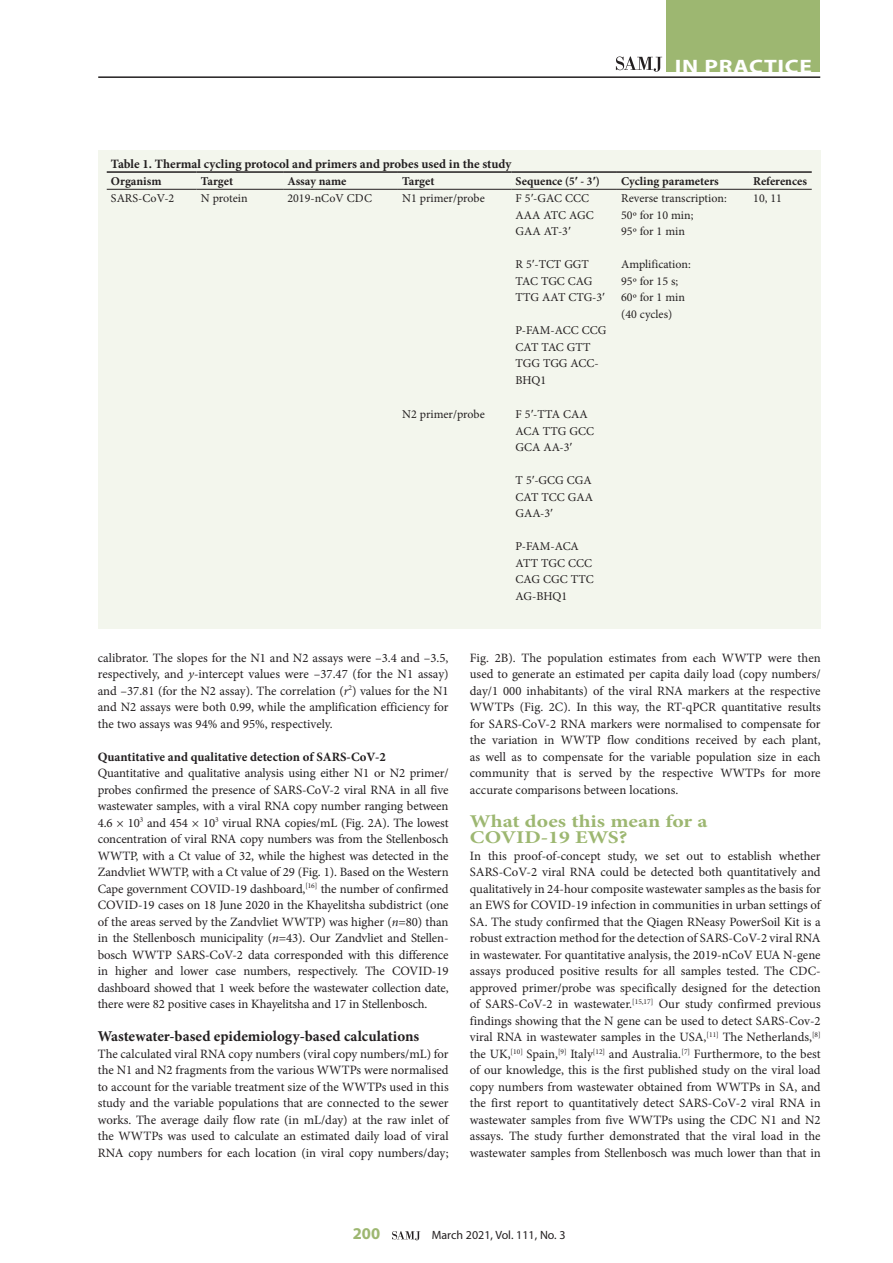
<style>
.page{position:relative;width:893px;height:1263px;background:#fff}
.page>*{position:absolute;margin:0;border:0;box-sizing:border-box;transform-origin:0 0}
.t1{font:700 19.5px "Myriad Pro";letter-spacing:.03em;color:#fff;scale:1.2 1}
.B_HEAD{font:700 18px/16.5px "Minion Pro";color:#9db771;scale:1.2 1}
.t2{font:700 16.5px "Myriad Pro";color:#9db771}
.C_HEAD{font:700 15px "Minion Pro";letter-spacing:.005em;color:#231f20}
.BODY_TEXT_1ST_PARAGR{font:12.75px/16.5px "Minion Pro";letter-spacing:-.005em;color:#231f20;text-align:justify}
.TABLE_HEAD{font:700 12.75px "Minion Pro";color:#231f20}
.D_HEAD{font:700 12.75px "Minion Pro";color:#231f20}
.TABLE_COPY{font:12px/16.5px "Minion Pro";color:#231f20}
.TABLE_FIELD_NAME{font:700 12px "Minion Pro";color:#231f20}
.t3{font:12px "Myriad Pro";color:#231f20}
.s1{font-stretch:condensed}
.s2{font-family:"Times New Roman"}
.s3{font-style:italic}
</style>
<div class="page">
<svg style="left:392px;top:1231px;width:28px;height:9px"></svg>
<hr style="left:98px;top:76px;width:722px;height:2px;background:#231f20">
<div style="left:667px;top:0;width:153px;height:72px;background:#9db771"></div>
<svg style="left:616px;top:57px;width:46px;height:15px"></svg>
<div style="left:98px;top:150px;width:722px;height:479px;background:#f3f6ed"></div>
<hr style="left:107px;top:171px;width:90px;height:2px;background:#231f20">
<hr style="left:197px;top:171px;width:86px;height:2px;background:#231f20">
<hr style="left:283px;top:171px;width:115px;height:2px;background:#231f20">
<hr style="left:398px;top:171px;width:113px;height:2px;background:#231f20">
<hr style="left:511px;top:171px;width:106px;height:2px;background:#231f20">
<hr style="left:617px;top:171px;width:132px;height:2px;background:#231f20">
<hr style="left:749px;top:171px;width:63px;height:2px;background:#231f20">
<hr style="left:107px;top:189px;width:90px;height:1px;background:#231f20">
<hr style="left:197px;top:189px;width:86px;height:1px;background:#231f20">
<hr style="left:283px;top:189px;width:115px;height:1px;background:#231f20">
<hr style="left:398px;top:189px;width:113px;height:1px;background:#231f20">
<hr style="left:511px;top:189px;width:106px;height:1px;background:#231f20">
<hr style="left:617px;top:189px;width:132px;height:1px;background:#231f20">
<hr style="left:749px;top:189px;width:63px;height:1px;background:#231f20">
<h1 class="t1" style="left:675px;top:54px;width:116px">IN PRACTICE</h1>
<p class="TABLE_HEAD" style="left:111px;top:155px;width:402px">Table 1. Thermal cycling protocol and primers and probes used in the study</p>
<p class="TABLE_FIELD_NAME" style="left:111px;top:173px;width:52px">Organism</p>
<p class="TABLE_FIELD_NAME" style="left:201px;top:173px;width:34px">Target</p>
<p class="TABLE_FIELD_NAME" style="left:287px;top:173px;width:61px">Assay name</p>
<p class="TABLE_FIELD_NAME" style="left:402px;top:173px;width:34px">Target</p>
<p class="TABLE_FIELD_NAME" style="left:516px;top:173px;width:86px">Sequence <span class="s1">(5</span><span class="s2">′</span> <span class="s1">- 3</span><span class="s2">′</span><span class="s1">)</span></p>
<p class="TABLE_FIELD_NAME" style="left:621px;top:173px;width:99px">Cycling parameters</p>
<p class="TABLE_FIELD_NAME" style="left:753px;top:173px;width:55px">References</p>
<p class="TABLE_COPY" style="left:111px;top:190px;width:65px">SARS-CoV-2</p>
<p class="TABLE_COPY" style="left:201px;top:190px;width:48px">N protein</p>
<p class="TABLE_COPY" style="left:287px;top:190px;width:86px">2019-nCoV CDC</p>
<p class="TABLE_COPY" style="left:402px;top:190px;width:84px">N1 primer/probe</p>
<p class="TABLE_COPY" style="left:516px;top:190px;width:80px">F 5<span class="s2">′</span>-GAC CCC<br>AAA ATC AGC<br>GAA AT-3<span class="s2">′</span></p>
<p class="TABLE_COPY" style="left:516px;top:256px;width:91px">R 5<span class="s2">′</span>-TCT GGT<br>TAC TGC CAG<br>TTG AAT CTG-3<span class="s2">′</span></p>
<p class="TABLE_COPY" style="left:516px;top:322px;width:92px">P-FAM-ACC CCG<br>CAT TAC GTT<br>TGG TGG ACC-<br>BHQ1</p>
<p class="TABLE_COPY" style="left:621px;top:190px;width:107px">Reverse transcription:</p>
<p class="TABLE_COPY" style="left:621px;top:207px;width:74px">50º for 10 min;</p>
<p class="TABLE_COPY" style="left:621px;top:223px;width:65px">95º for 1 min</p>
<p class="TABLE_COPY" style="left:621px;top:256px;width:71px">Amplification:</p>
<p class="TABLE_COPY" style="left:621px;top:273px;width:59px">95º for 15 s;</p>
<p class="TABLE_COPY" style="left:621px;top:289px;width:65px">60º for 1 min</p>
<p class="TABLE_COPY" style="left:621px;top:306px;width:53px">(40 cycles)</p>
<p class="TABLE_COPY" style="left:753px;top:190px;width:30px">10, 11</p>
<p class="TABLE_COPY" style="left:402px;top:406px;width:84px">N2 primer/probe</p>
<p class="TABLE_COPY" style="left:516px;top:406px;width:80px">F 5<span class="s2">′</span>-TTA CAA<br>ACA TTG GCC<br>GCA AA-3<span class="s2">′</span></p>
<p class="TABLE_COPY" style="left:516px;top:472px;width:79px;text-align:justify">T 5<span class="s2">′</span>-GCG CGA CAT TCC GAA GAA-3<span class="s2">′</span></p>
<p class="TABLE_COPY" style="left:516px;top:538px;width:80px">P-FAM-ACA<br>ATT TGC CCC<br>CAG CGC TTC<br>AG-BHQ1</p>
<p class="BODY_TEXT_1ST_PARAGR" style="left:98px;top:649px;width:352px">calibrator. The slopes for the N1 and N2 assays were –3.4 and –3.5, respectively, and <span class="s3">y</span>-intercept values were –37.47 (for the N1 assay) and –37.81 (for the N2 assay). The correlation (<span class="s3">r</span><sup>2</sup>) values for the N1 and N2 assays were both 0.99, while the amplification efficiency for the two assays was 94% and 95%, respectively.</p>
<h4 class="D_HEAD" style="left:98px;top:748px;width:289px">Quantitative and qualitative detection of SARS-CoV-2</h4>
<p class="BODY_TEXT_1ST_PARAGR" style="left:98px;top:765px;width:352px">Quantitative and qualitative analysis using either N1 or N2 primer/ probes confirmed the presence of SARS-CoV-2 viral RNA in all five wastewater samples, with a viral RNA copy number ranging between 4.6 × 10<sup>3</sup> and 454 × 10<sup>3</sup> virual RNA copies/mL (Fig. 2A). The lowest concentration of viral RNA copy numbers was from the Stellenbosch WWTP, with a Ct value of 32, while the highest was detected in the Zandvliet WWTP, with a Ct value of 29 (Fig. 1). Based on the Western Cape government COVID-19 dashboard,<sup>[16]</sup> the number of confirmed COVID-19 cases on 18 June 2020 in the Khayelitsha subdistrict (one of the areas served by the Zandvliet WWTP) was higher (<span class="s3">n</span>=80) than in the Stellenbosch municipality (<span class="s3">n</span>=43). Our Zandvliet and Stellen&shy;bosch WWTP SARS-CoV-2 data corresponded with this difference in higher and lower case numbers, respectively. The COVID-19 dashboard showed that 1 week before the wastewater collection date, there were 82 positive cases in Khayelitsha and 17 in Stellenbosch.</p>
<h3 class="C_HEAD" style="left:98px;top:1026px;width:323px">Wastewater-based epidemiology-based calculations</h3>
<p class="BODY_TEXT_1ST_PARAGR" style="left:98px;top:1045px;width:352px">The calculated viral RNA copy numbers (viral copy numbers/mL) for the N1 and N2 fragments from the various WWTPs were normalised to account for the variable treatment size of the WWTPs used in this study and the variable populations that are connected to the sewer works. The average daily flow rate (in mL/day) at the raw inlet of the WWTPs was used to calculate an estimated daily load of viral RNA copy numbers for each location (in viral copy numbers/day;</p>
<p class="BODY_TEXT_1ST_PARAGR" style="left:470px;top:649px;width:352px">Fig. 2B). The population estimates from each WWTP were then used to generate an estimated per capita daily load (copy numbers/ day/1 000 inhabitants) of the viral RNA markers at the respective WWTPs (Fig. 2C). In this way, the RT-qPCR quantitative results for SARS-CoV-2 RNA markers were normalised to compensate for the variation in WWTP flow conditions received by each plant, as well as to compensate for the variable population size in each community that is served by the respective WWTPs for more accurate comparisons between locations.</p>
<h2 class="B_HEAD" style="left:470px;top:812px;width:199px">What does this mean for a<br>COVID-19 EWS?</h2>
<p class="BODY_TEXT_1ST_PARAGR" style="left:470px;top:847px;width:352px">In this proof-of-concept study, we set out to establish whether SARS-CoV-2 viral RNA could be detected both quantitatively and qualitatively in 24-hour composite wastewater samples as the basis for an EWS for COVID-19 infection in communities in urban settings of SA. The study confirmed that the Qiagen RNeasy PowerSoil Kit is a robust extraction method for the detection of SARS-CoV-2 viral RNA in wastewater. For quantitative analysis, the 2019-nCoV EUA N-gene assays produced positive results for all samples tested. The CDC&shy;approved primer/probe was specifically designed for the detection of SARS-CoV-2 in wastewater.<sup>[15,17]</sup> Our study confirmed previous findings showing that the N gene can be used to detect SARS-Cov-2 viral RNA in wastewater samples in the USA,<sup>[11]</sup> The Netherlands,<sup>[8] </sup>the UK,<sup>[10]</sup> Spain,<sup>[9]</sup> Italy<sup>[12]</sup> and Australia.<sup>[7]</sup> Furthermore, to the best of our knowledge, this is the first published study on the viral load copy numbers from wastewater obtained from WWTPs in SA, and the first report to quantitatively detect SARS-CoV-2 viral RNA in wastewater samples from five WWTPs using the CDC N1 and N2 assays. The study further demonstrated that the viral load in the wastewater samples from Stellenbosch was much lower than that in</p>
<p class="t2" style="left:353px;top:1223px;width:29px">200</p>
<p class="t3" style="left:432px;top:1228px;width:135px">March 2021, Vol. 111, No. 3</p>
</div>
